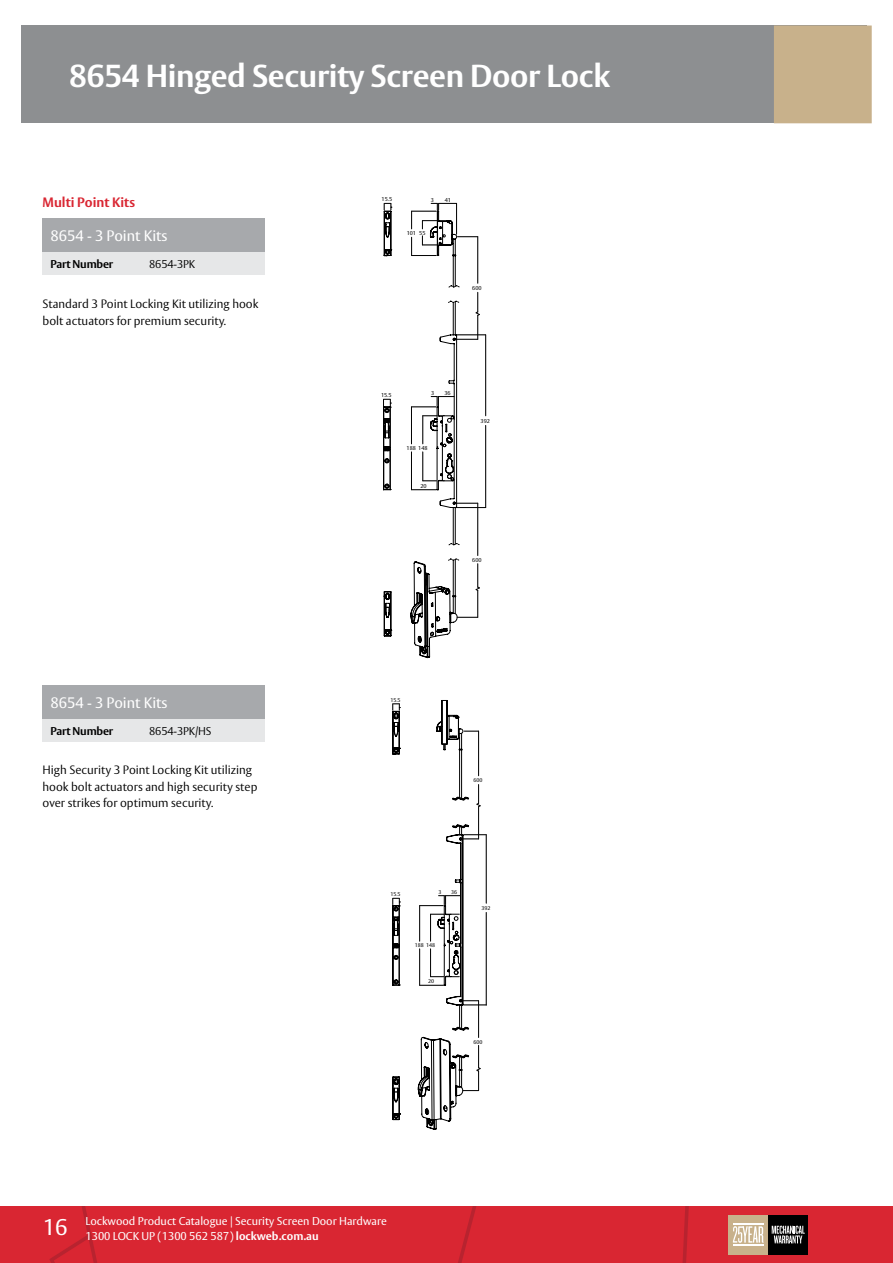
<style>
.page{position:relative;width:893px;height:1263px;background:#fff}
.page>*{position:absolute;margin:0;border:0;box-sizing:border-box;transform-origin:0 0}
.t1{font:700 31.5px "ASSA Vesta";letter-spacing:-.01em;color:#fff}
.t2{font:22.5px "ASSA Vesta";color:#fff}
.t3{font:15px "ASSA Vesta";color:#fff}
.t4{font:700 13.5px "ASSA Vesta";color:#d92632}
.t5{font:300 12px/16.8px "ASSA Vesta";color:#000}
.t6{font:11.25px/15px "ASSA Vesta";color:#fff}
.t7{font:700 11.25px "ASSA Vesta";letter-spacing:-.015em;color:#000}
.t8{font:300 11.25px "ASSA Vesta";letter-spacing:-.015em;color:#000}
.t9{font:5.55px "ASSA Vesta";color:#020202}
.t10{font:5.4px "ASSA Vesta";color:#020202}
.s1{font-weight:700}
</style>
<div class="page">
<div style="left:0;top:1206px;width:892px;height:57px;background:#d92632"></div>
<svg style="left:57px;top:1206px;width:37px;height:34px"></svg>
<svg style="left:892px;top:1206px;width:1px;height:57px"></svg>
<div style="left:728px;top:1215px;width:40px;height:40px;background:#c8b18b"></div>
<div style="left:768px;top:1215px;width:40px;height:40px;background:#000"></div>
<svg style="left:772px;top:1225px;width:33px;height:18px"></svg>
<svg style="left:733px;top:1226px;width:30px;height:17px"></svg>
<hr style="left:733px;top:1224px;width:30px;height:1px;background:#fff">
<hr style="left:733px;top:1244px;width:30px;height:1px;background:#fff">
<div style="left:21px;top:26px;width:846px;height:97px;background:#8d8f91"></div>
<div style="left:774px;top:26px;width:98px;height:97px;background:#c8b18b"></div>
<svg style="left:383px;top:203px;width:103px;height:455px"></svg>
<hr style="left:486px;top:835px;width:1px;height:68px;background:#020202">
<hr style="left:486px;top:912px;width:1px;height:93px;background:#020202">
<svg style="left:392px;top:700px;width:94px;height:429px"></svg>
<div style="left:43px;top:218px;width:222px;height:35px;background:#a7a9ac"></div>
<div style="left:43px;top:253px;width:98px;height:22px;background:#e6e7e8"></div>
<div style="left:141px;top:253px;width:124px;height:22px;background:#e6e7e8"></div>
<div style="left:43px;top:685px;width:222px;height:35px;background:#a7a9ac"></div>
<div style="left:43px;top:720px;width:98px;height:22px;background:#e6e7e8"></div>
<div style="left:141px;top:720px;width:124px;height:22px;background:#e6e7e8"></div>
<h1 class="t1" style="left:69px;top:56px;width:542px">8654 Hinged Security Screen Door Lock</h1>
<p class="t4" style="left:43px;top:194px;width:94px">Multi Point Kits</p>
<p class="t3" style="left:50px;top:227px;width:119px">8654 - 3 Point Kits</p>
<p class="t7" style="left:50px;top:257px;width:64px">Part Number</p>
<p class="t8" style="left:149px;top:257px;width:48px">8654-3PK</p>
<p class="t5" style="left:43px;top:296px;width:217px">Standard 3 Point Locking Kit utilizing hook bolt actuators for premium security.</p>
<p class="t3" style="left:50px;top:694px;width:119px">8654 - 3 Point Kits</p>
<p class="t7" style="left:50px;top:724px;width:64px">Part Number</p>
<p class="t8" style="left:149px;top:724px;width:64px">8654-3PK/HS</p>
<p class="t5" style="left:43px;top:761px;width:216px">High Security 3 Point Locking Kit utilizing hook bolt actuators and high security step over strikes for optimum security.</p>
<p class="t9" style="left:382px;top:196px;width:12px">15.5</p>
<p class="t9" style="left:431px;top:196px;width:5px">3</p>
<p class="t9" style="left:445px;top:196px;width:8px">41</p>
<p class="t9" style="left:407px;top:230px;width:20px">101 55</p>
<p class="t9" style="left:472px;top:284px;width:11px">600</p>
<p class="t9" style="left:381px;top:392px;width:12px">15.5</p>
<p class="t9" style="left:431px;top:389px;width:5px">3</p>
<p class="t9" style="left:444px;top:389px;width:8px">36</p>
<p class="t9" style="left:407px;top:445px;width:23px">188 148</p>
<p class="t9" style="left:420px;top:482px;width:8px">20</p>
<p class="t9" style="left:481px;top:417px;width:11px">392</p>
<p class="t9" style="left:472px;top:556px;width:11px">600</p>
<p class="t10" style="left:390px;top:696px;width:12px">15.5</p>
<p class="t10" style="left:473px;top:777px;width:11px">600</p>
<p class="t10" style="left:390px;top:891px;width:12px">15.5</p>
<p class="t10" style="left:438px;top:889px;width:5px">3</p>
<p class="t10" style="left:451px;top:889px;width:8px">36</p>
<p class="t10" style="left:415px;top:942px;width:22px">188 148</p>
<p class="t10" style="left:428px;top:978px;width:8px">20</p>
<p class="t10" style="left:481px;top:905px;width:11px">392</p>
<p class="t10" style="left:473px;top:1038px;width:11px">600</p>
<h2 class="t2" style="left:43px;top:1214px;width:26px">16</h2>
<p class="t6" style="left:85px;top:1214px;width:303px">Lockwood Product Catalogue | Security Screen Door Hardware<br>1300 LOCK UP (1300 562 587) <span class="s1">lockweb.com.au</span></p>
</div>
